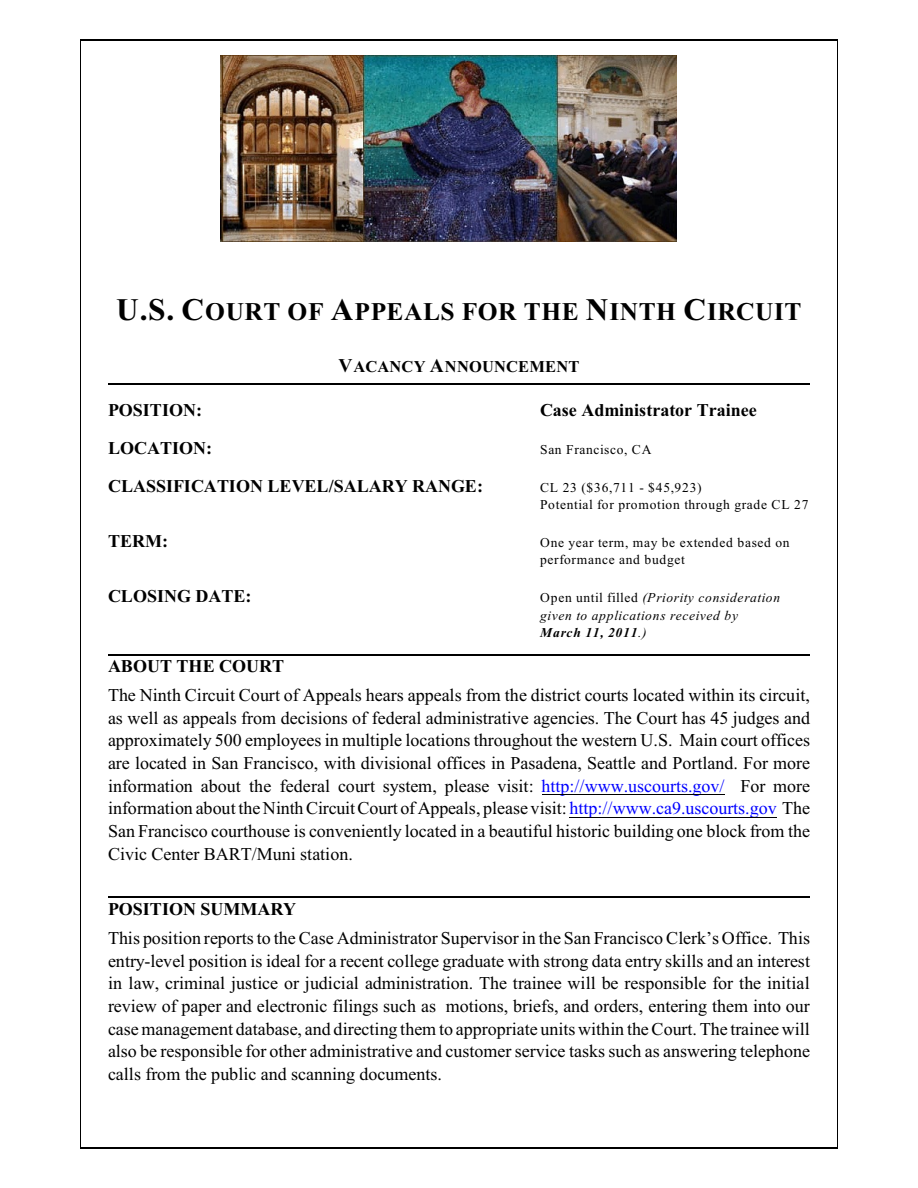
<style>
.page{position:relative;width:918px;height:1188px;background:#fff}
.page>*{position:absolute;margin:0;border:0;box-sizing:border-box;transform-origin:0 0}
.t1{font:700 25.5px "Times New Roman";letter-spacing:.02em;color:#000}
.t2{font:18px/22.6px "Times New Roman";color:#000;text-align:justify}
.t3{font:700 18px "Times New Roman";color:#000}
.t4{font:700 16.5px "Times New Roman";letter-spacing:.01em;color:#000}
.t5{font:13.5px/17.9px "Times New Roman";letter-spacing:.055em;color:#000}
.t6{font:italic 13.5px/17.4px "Times New Roman";letter-spacing:.055em;color:#000}
.s1{font-size:31.35px}
.s2{font-size:19.5px}
.s3{font-style:normal}
.s4{font-weight:700}
.s5{color:#00f}
</style>
<div class="page">
<hr style="left:81px;top:40px;width:1px;height:1108px;background:#000">
<hr style="left:837px;top:40px;width:1px;height:1108px;background:#000">
<hr style="left:81px;top:40px;width:756px;height:1px;background:#000">
<hr style="left:80px;top:39px;width:1px;height:1109px;background:#000">
<hr style="left:838px;top:39px;width:1px;height:1109px;background:#000">
<hr style="left:80px;top:39px;width:758px;height:1px;background:#000">
<hr style="left:80px;top:1148px;width:758px;height:1px;background:#000">
<hr style="left:542px;top:794px;width:182px;height:1px;background:#000">
<hr style="left:570px;top:817px;width:207px;height:1px;background:#000">
<hr style="left:108px;top:384px;width:702px;height:1px;background:#000">
<hr style="left:108px;top:654px;width:702px;height:2px;background:#000">
<hr style="left:108px;top:896px;width:702px;height:2px;background:#000">
<img style="left:221px;top:56px;width:455px;height:186px">
<h1 class="t1" style="left:116px;top:302px;width:687px"><span class="s1">U.S. C</span>OURT OF <span class="s1">A</span>PPEALS FOR THE <span class="s1">N</span>INTH <span class="s1">C</span>IRCUIT</h1>
<p class="t4" style="left:338px;top:361px;width:243px"><span class="s2">V</span>ACANCY <span class="s2">A</span>NNOUNCEMENT</p>
<p class="t3" style="left:108px;top:404px;width:95px">POSITION:</p>
<p class="t3" style="left:540px;top:404px;width:218px">Case Administrator Trainee</p>
<p class="t3" style="left:108px;top:441px;width:106px">LOCATION:</p>
<p class="t5" style="left:540px;top:441px;width:113px">San Francisco, CA</p>
<p class="t3" style="left:108px;top:479px;width:377px">CLASSIFICATION LEVEL/SALARY RANGE:</p>
<p class="t5" style="left:540px;top:479px;width:270px">CL 23 ($36,711 - $45,923)<br>Potential for promotion through grade CL 27</p>
<p class="t3" style="left:108px;top:534px;width:61px">TERM:</p>
<p class="t5" style="left:540px;top:535px;width:251px">One year term, may be extended based on performance and budget</p>
<p class="t3" style="left:108px;top:590px;width:145px">CLOSING DATE:</p>
<p class="t6" style="left:540px;top:590px;width:242px"><span class="s3">Open until filled</span> (Priority consideration given to applications received by<br><span class="s4">March 11, 2011</span>.)</p>
<p class="t3" style="left:108px;top:660px;width:178px">ABOUT THE COURT</p>
<p class="t2" style="left:108px;top:685px;width:704px">The Ninth Circuit Court of Appeals hears appeals from the district courts located within its circuit, as well as appeals from decisions of federal administrative agencies. The Court has 45 judges and approximately 500 employees in multiple locations throughout the western U.S. Main court offices are located in San Francisco, with divisional offices in Pasadena, Seattle and Portland. For more information about the federal court system, please visit: <span class="s5">http://www.uscourts.gov/</span> For more information about the Ninth Circuit Court of Appeals, please visit: <span class="s5">http://www.ca9.uscourts.gov</span> The San Francisco courthouse is conveniently located in a beautiful historic building one block from the Civic Center BART/Muni station.</p>
<p class="t3" style="left:108px;top:903px;width:190px">POSITION SUMMARY</p>
<p class="t2" style="left:108px;top:928px;width:704px">This position reports to theCase Administrator Supervisor in the San Francisco Clerk’s Office. This entry-level position is ideal for a recent college graduate with strong data entry skills and an interest in law, criminal justice or judicial administration. The trainee will be responsible for the initial review of paper and electronic filings such as motions, briefs, and orders, entering them into our case management database, and directing them to appropriate units within the Court. The trainee will also be responsible for other administrative and customer service tasks such as answering telephone calls from the public and scanning documents.</p>
</div>
